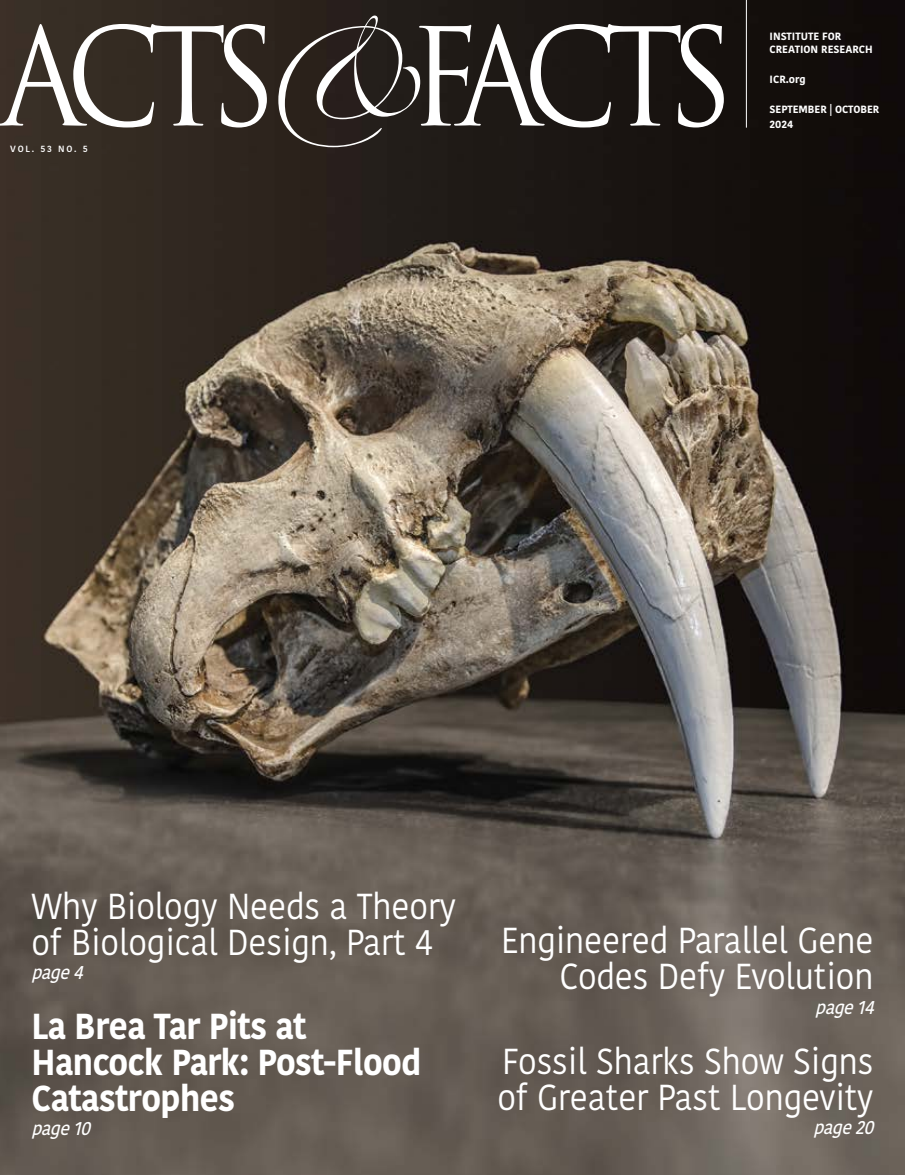
<style>
.page{position:relative;width:905px;height:1175px;background:#fff}
.page>*{position:absolute;margin:0;border:0;box-sizing:border-box;transform-origin:0 0}
.t1{font:132px "Trajan Pro";letter-spacing:-.15em;color:#fff;scale:.9 1}
.t2{font:36px/36px "Kohinoor Bangla";letter-spacing:-.005em;color:#fff;scale:.93 1}
.t3{font:700 36px/36px "Kohinoor Bangla";letter-spacing:-.015em;color:#fff;scale:.93 1}
.t4{font:italic 500 18.75px "Kohinoor Bangla";color:#fff;scale:.93 1}
.t5{font:700 10.5px/12.6px "Kohinoor Bangla";color:#fff}
.t6{font:600 9px "Kohinoor Bangla";letter-spacing:.2em;color:#fff}
.s1{font-family:"Zapfino";font-size:85.5px}
</style>
<div class="page">
<img style="left:0;top:0;width:904px;height:1174px">
<hr style="left:746px;top:0;width:1px;height:128px;background:#fff">
<h1 class="t1" style="left:0;top:-7px;width:817px">ACTS<span class="s1">&amp;</span>FACTS</h1>
<p class="t6" style="left:10px;top:141px;width:79px">VOL. 53 NO. 5</p>
<p class="t5" style="left:769px;top:29px;width:105px">INSTITUTE FOR<br>CREATION RESEARCH</p>
<p class="t5" style="left:769px;top:72px;width:38px">ICR.org</p>
<p class="t5" style="left:769px;top:102px;width:111px">SEPTEMBER | OCTOBER</p>
<p class="t5" style="left:769px;top:117px;width:25px">2024</p>
<p class="t2" style="left:32px;top:887px;width:458px">Why Biology Needs a Theory of Biological Design, Part 4</p>
<p class="t4" style="left:32px;top:957px;width:63px">page4</p>
<p class="t3" style="left:32px;top:1006px;width:420px">La Brea Tar Pits at<br>Hancock Park: Post-Flood<br>Catastrophes</p>
<p class="t4" style="left:32px;top:1113px;width:72px">page10</p>
<p class="t2" style="left:501px;top:922px;width:402px;text-align:right">Engineered Parallel Gene<br>Codes Defy Evolution</p>
<p class="t4" style="left:815px;top:991px;width:71px">page14</p>
<p class="t2" style="left:497px;top:1042px;width:406px">Fossil Sharks Show Signs of Greater Past Longevity</p>
<p class="t4" style="left:813px;top:1111px;width:73px">page20</p>
</div>
